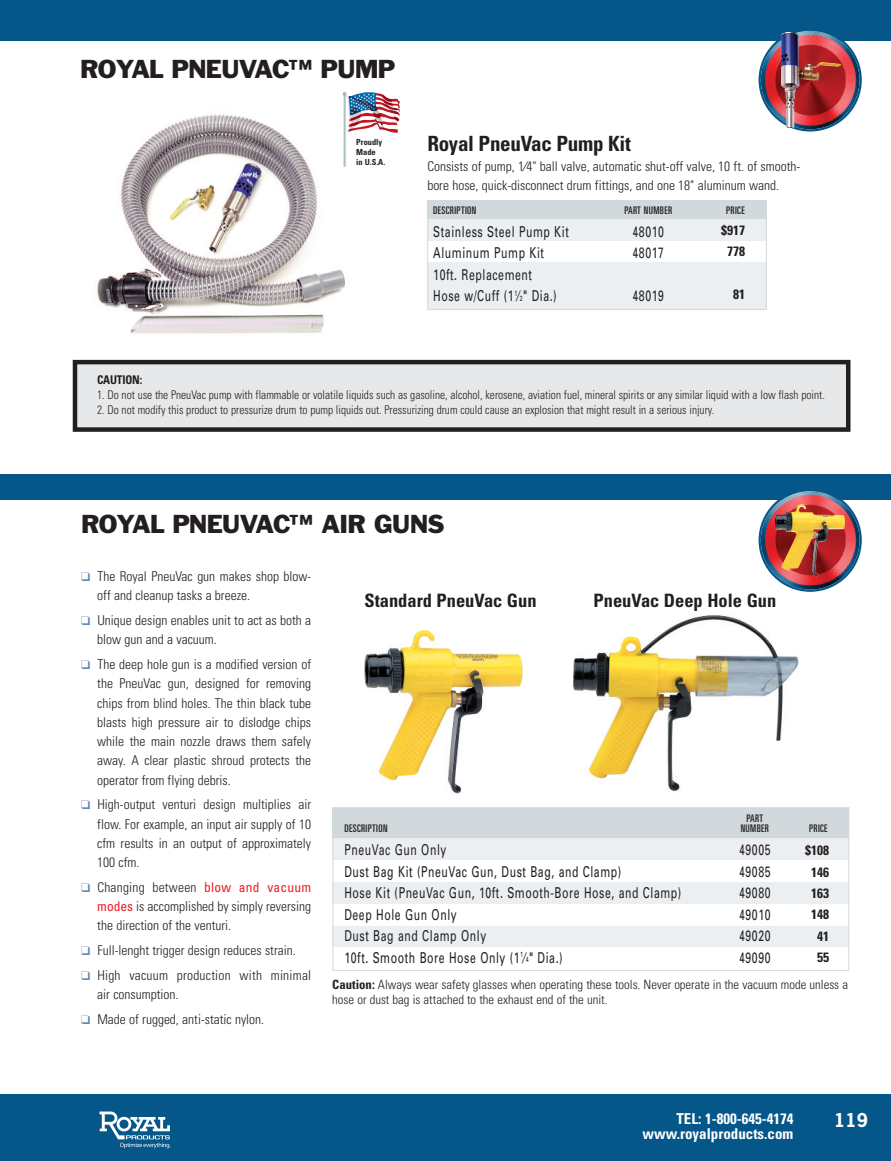
<style>
.page{position:relative;width:891px;height:1161px;background:#fff}
.page>*{position:absolute;margin:0;border:0;box-sizing:border-box;transform-origin:0 0}
.t1{font:24px "Franklin Gothic";letter-spacing:-.035em;color:#231f20}
.t2{font:700 condensed 21px "Univers";letter-spacing:-.015em;color:#231f20}
.t3{font:700 condensed 18.45px "Univers";color:#231f20}
.t4{font:700 18px "News Gothic";color:#fff}
.t5{font:15px/21.5px "Univers";letter-spacing:.055em;color:#231f20;scale:.7 1}
.t6{font:700 condensed 15px/15px "Univers";color:#fff;text-align:right}
.t7{font:300 condensed 13.5px/19.2px "Univers";color:#231f20}
.t8{font:300 condensed 13.5px/19.2px "Univers";letter-spacing:.02em;color:#231f20}
.t9{font:700 condensed 13.5px/21.3px "Univers";color:#231f20;text-align:center}
.t10{font:300 condensed 12.75px/15.3px "Univers";color:#231f20}
.t11{font:300 condensed 12px "Univers";color:#231f20;scale:.95 1}
.t12{font:700 condensed 12px "Univers";letter-spacing:-.015em;color:#231f20;scale:.95 1}
.t13{font:ultra-condensed 10.5px "Univers";letter-spacing:.035em;color:#231f20}
.t14{font:700 condensed 8.4px/10.1px "Univers";color:#231f20}
.s1{font-size:7.5px}
.s2{color:#6386ae}
.s3{font-weight:400;color:#ee1d23}
.s4{font-weight:700}
</style>
<div class="page">
<div style="left:0;top:1094px;width:891px;height:67px;background:#055689"></div>
<img style="left:97px;top:114px;width:248px;height:220px">
<hr style="left:344px;top:95px;width:2px;height:72px;background:#a8c3bf">
<svg style="left:343px;top:92px;width:57px;height:74px"></svg>
<div style="left:0;top:475px;width:891px;height:25px;background:#055689"></div>
<div style="left:427px;top:200px;width:340px;height:19px;background:#d1d9dd"></div>
<div style="left:427px;top:219px;width:340px;height:21px;background:#ebeff2"></div>
<div style="left:427px;top:263px;width:340px;height:46px;background:#ebeff2"></div>
<div style="left:427px;top:205px;width:340px;height:105px;border:1px solid #d1d9dd"></div>
<div style="left:75px;top:362px;width:773px;height:68px;background:#e7e8e9"></div>
<div style="left:73px;top:360px;width:777px;height:72px;border:4px solid #231f20"></div>
<div style="left:0;top:0;width:891px;height:40px;background:#055689"></div>
<svg style="left:99px;top:1112px;width:72px;height:36px"></svg>
<svg style="left:759px;top:30px;width:103px;height:102px"></svg>
<img style="left:781px;top:32px;width:60px;height:96px">
<svg style="left:759px;top:491px;width:103px;height:101px"></svg>
<img style="left:775px;top:504px;width:70px;height:72px">
<img style="left:364px;top:630px;width:159px;height:163px">
<img style="left:573px;top:615px;width:226px;height:176px">
<div style="left:332px;top:808px;width:517px;height:31px;background:#d1d9dd"></div>
<div style="left:332px;top:838px;width:517px;height:21px;background:#ebeff2"></div>
<div style="left:332px;top:882px;width:517px;height:22px;background:#ebeff2"></div>
<div style="left:332px;top:926px;width:517px;height:21px;background:#ebeff2"></div>
<div style="left:333px;top:807px;width:516px;height:164px;border:1px solid #d1d9dd"></div>
<h1 class="t1" style="left:80px;top:60px;width:317px">ROYAL PNEUVAC™ PUMP</h1>
<p class="t14" style="left:356px;top:138px;width:30px">Proudly<br>Made<br>in U.S.A.</p>
<h2 class="t2" style="left:427px;top:136px;width:205px">Royal PneuVac Pump Kit</h2>
<p class="t7" style="left:427px;top:157px;width:374px">Consists of pump, 1⁄4" ball valve, automatic shut-off valve, 10 ft. of smooth&shy;bore hose, quick-disconnect drum fittings, and one 18" aluminum wand.</p>
<p class="t13" style="left:433px;top:206px;width:45px">DESCRIPTION</p>
<p class="t13" style="left:624px;top:206px;width:49px">PART NUMBER</p>
<p class="t13" style="left:726px;top:206px;width:20px">PRICE</p>
<p class="t5" style="left:433px;top:222px;width:195px">Stainless Steel Pump Kit</p>
<p class="t5" style="left:633px;top:222px;width:47px">48010</p>
<p class="t5" style="left:433px;top:243px;width:160px">Aluminum Pump Kit</p>
<p class="t5" style="left:633px;top:243px;width:47px">48017</p>
<p class="t5" style="left:433px;top:265px;width:178px">10ft. Replacement<br>Hose w/Cuff (1<sup>1</sup>⁄<span class="s1">2</span>" Dia.)</p>
<p class="t9" style="left:721px;top:220px;width:25px">$917<br>778</p>
<p class="t9" style="left:733px;top:284px;width:13px">81</p>
<p class="t5" style="left:633px;top:286px;width:47px">48019</p>
<p class="t12" style="left:97px;top:375px;width:49px">CAUTION:</p>
<p class="t11" style="left:97px;top:390px;width:768px">1. Do not use the PneuVac pump with flammable or volatile liquids such as gasoline, alcohol, kerosene, aviation fuel, mineral spirits or any similar liquid with a low flash point.</p>
<p class="t11" style="left:97px;top:405px;width:651px">2. Do not modify this product to pressurize drum to pump liquids out. Pressurizing drum could cause an explosion that might result in a serious injury.</p>
<h1 class="t1" style="left:81px;top:515px;width:365px">ROYAL PNEUVAC™ AIR GUNS</h1>
<p class="t7" style="left:97px;top:568px;width:215px;text-indent:-16px"><span class="s2">❑</span> The Royal PneuVac gun makes shop blow&shy;off and cleanup tasks a breeze.</p>
<p class="t7" style="left:97px;top:612px;width:215px;text-indent:-16px"><span class="s2">❑</span> Unique design enables unit to act as both a blow gun and a vacuum.</p>
<p class="t7" style="left:97px;top:656px;width:215px;text-align:justify;text-indent:-16px"><span class="s2">❑</span> The deep hole gun is a modified version of the PneuVac gun, designed for removing chips from blind holes. The thin black tube blasts high pressure air to dislodge chips while the main nozzle draws them safely away. A clear plastic shroud protects the operator from flying debris.</p>
<p class="t7" style="left:97px;top:796px;width:215px;text-align:justify;text-indent:-16px"><span class="s2">❑</span> High-output venturi design multiplies air flow. For example, an input air supply of 10 cfm results in an output of approximately 100 cfm.</p>
<p class="t7" style="left:97px;top:879px;width:215px;text-align:justify;text-indent:-16px"><span class="s2">❑</span> Changing between <span class="s3">blow and vacuum modes</span> is accomplished by simply reversing the direction of the venturi.</p>
<p class="t7" style="left:81px;top:942px;width:216px"><span class="s2">❑</span> Full-lenght trigger design reduces strain.</p>
<p class="t8" style="left:97px;top:967px;width:215px;text-indent:-16px"><span class="s2">❑</span> High vacuum production with minimal air consumption.</p>
<p class="t7" style="left:81px;top:1011px;width:185px"><span class="s2">❑</span> Made of rugged, anti-static nylon.</p>
<h3 class="t3" style="left:364px;top:593px;width:174px">Standard PneuVac Gun</h3>
<h3 class="t3" style="left:594px;top:594px;width:184px">PneuVac Deep Hole Gun</h3>
<p class="t13" style="left:747px;top:814px;width:18px">PART</p>
<p class="t13" style="left:344px;top:825px;width:45px">DESCRIPTION</p>
<p class="t13" style="left:741px;top:825px;width:30px">NUMBER</p>
<p class="t13" style="left:809px;top:825px;width:20px">PRICE</p>
<p class="t5" style="left:344px;top:841px;width:147px">PneuVac Gun Only</p>
<p class="t5" style="left:739px;top:841px;width:47px">49005</p>
<p class="t5" style="left:344px;top:862px;width:397px">Dust Bag Kit (PneuVac Gun, Dust Bag, and Clamp)</p>
<p class="t5" style="left:739px;top:862px;width:47px">49085</p>
<p class="t5" style="left:344px;top:883px;width:483px">Hose Kit (PneuVac Gun, 10ft. Smooth-Bore Hose, and Clamp)</p>
<p class="t5" style="left:739px;top:883px;width:47px">49080</p>
<p class="t5" style="left:344px;top:905px;width:162px">Deep Hole Gun Only</p>
<p class="t5" style="left:739px;top:905px;width:47px">49010</p>
<p class="t5" style="left:344px;top:926px;width:204px">Dust Bag and Clamp Only</p>
<p class="t5" style="left:739px;top:926px;width:47px">49020</p>
<p class="t5" style="left:344px;top:948px;width:313px">10ft. Smooth Bore Hose Only (1<sup>1</sup>⁄<span class="s1">4</span>" Dia.)</p>
<p class="t5" style="left:739px;top:948px;width:47px">49090</p>
<p class="t9" style="left:805px;top:841px;width:25px;text-align:right">$108<br>146<br>163<br>148<br>41<br>55</p>
<p class="t10" style="left:332px;top:978px;width:517px"><span class="s4">Caution:</span> Always wear safety glasses when operating these tools. Never operate in the vacuum mode unless a hose or dust bag is attached to the exhaust end of the unit.</p>
<p class="t6" style="left:642px;top:1112px;width:152px">TEL: 1-800-645-4174 www.royalproducts.com</p>
<h3 class="t4" style="left:834px;top:1111px;width:35px">119</h3>
</div>
